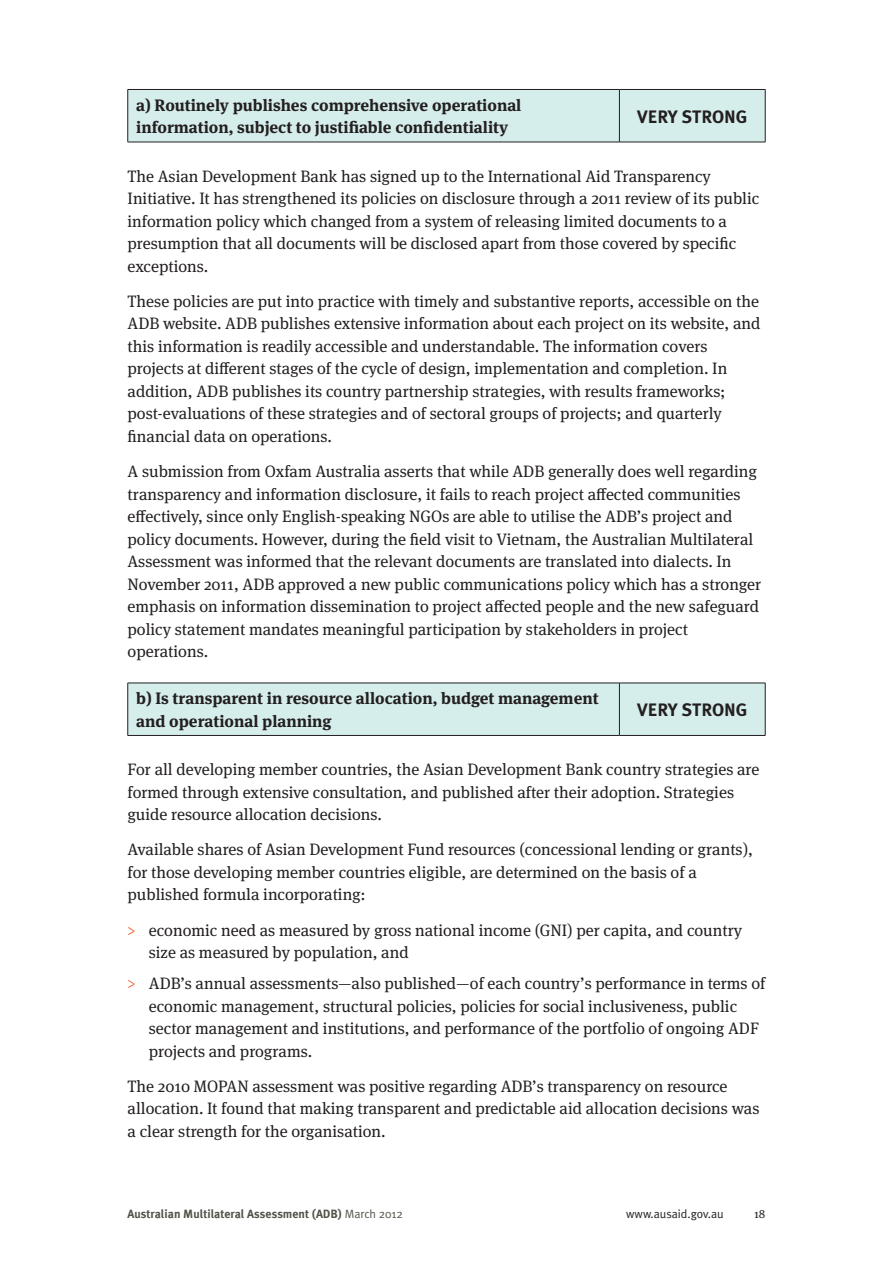
<style>
.page{position:relative;width:893px;height:1263px;background:#fff}
.page>*{position:absolute;margin:0;border:0;box-sizing:border-box;transform-origin:0 0}
._08bbbb_RIGHT_COLUMN{font:700 18px "Meta Plus";color:#231f20}
._04__BODY_TEXT{font:16.5px/22.5px "Meta Serif OT";color:#231f20}
._05a__DOT_POINTS{font:16.5px/22.5px "Meta Serif OT";color:#231f20}
._04__BODY_TEXT-2{font:700 16.5px/22.5px "Meta Serif OT";color:#231f20}
.t1{font:700 12px "Meta Plus";color:#53534a}
.t2{font:12px "Meta Plus Normal";color:#231f20}
.t3{font:12px "Meta Serif OT";color:#231f20}
.s1{color:#f26631}
.s2{font-family:"Meta Plus Normal";font-weight:400}
</style>
<div class="page">
<div style="left:128px;top:90px;width:637px;height:52px;background:#d5edeb"></div>
<hr style="left:128px;top:89px;width:491px;height:1px;background:#231f20">
<hr style="left:619px;top:89px;width:146px;height:1px;background:#231f20">
<hr style="left:619px;top:90px;width:1px;height:52px;background:#231f20">
<hr style="left:128px;top:142px;width:491px;height:1px;background:#231f20">
<hr style="left:619px;top:142px;width:146px;height:1px;background:#231f20">
<hr style="left:127px;top:90px;width:1px;height:52px;background:#231f20">
<hr style="left:765px;top:90px;width:1px;height:52px;background:#231f20">
<div style="left:128px;top:684px;width:637px;height:51px;background:#d5edeb"></div>
<hr style="left:128px;top:683px;width:491px;height:1px;background:#231f20">
<hr style="left:619px;top:683px;width:146px;height:1px;background:#231f20">
<hr style="left:619px;top:683px;width:1px;height:52px;background:#231f20">
<hr style="left:128px;top:735px;width:491px;height:1px;background:#231f20">
<hr style="left:619px;top:735px;width:146px;height:1px;background:#231f20">
<hr style="left:127px;top:683px;width:1px;height:52px;background:#231f20">
<hr style="left:765px;top:683px;width:1px;height:52px;background:#231f20">
<p class="_04__BODY_TEXT-2" style="left:136px;top:94px;width:387px">a) Routinely publishes comprehensive operational information, subject to justifiable confidentiality</p>
<p class="_08bbbb_RIGHT_COLUMN" style="left:637px;top:106px;width:112px">VERY STRONG</p>
<p class="_04__BODY_TEXT" style="left:128px;top:165px;width:633px">The Asian Development Bank has signed up to the International Aid Transparency Initiative. It has strengthened its policies on disclosure through a 2011 review of its public information policy which changed from a system of releasing limited documents to a presumption that all documents will be disclosed apart from those covered by specific exceptions.</p>
<p class="_04__BODY_TEXT" style="left:128px;top:290px;width:634px">These policies are put into practice with timely and substantive reports, accessible on the ADB website. ADB publishes extensive information about each project on its website, and this information is readily accessible and understandable. The information covers projects at different stages of the cycle of design, implementation and completion. In addition, ADB publishes its country partnership strategies, with results frameworks; post-evaluations of these strategies and of sectoral groups of projects; and quarterly financial data on operations.</p>
<p class="_04__BODY_TEXT" style="left:128px;top:461px;width:635px">A submission from Oxfam Australia asserts that while ADB generally does well regarding transparency and information disclosure, it fails to reach project affected communities effectively, since only English-speaking NGOs are able to utilise the ADB’s project and policy documents. However, during the field visit to Vietnam, the Australian Multilateral Assessment was informed that the relevant documents are translated into dialects. In November 2011, ADB approved a new public communications policy which has a stronger emphasis on information dissemination to project affected people and the new safeguard policy statement mandates meaningful participation by stakeholders in project operations.</p>
<p class="_04__BODY_TEXT-2" style="left:136px;top:688px;width:464px">b) Is transparent in resource allocation, budget management and operational planning</p>
<p class="_08bbbb_RIGHT_COLUMN" style="left:637px;top:699px;width:112px">VERY STRONG</p>
<p class="_04__BODY_TEXT" style="left:128px;top:758px;width:633px">For all developing member countries, the Asian Development Bank country strategies are formed through extensive consultation, and published after their adoption. Strategies guide resource allocation decisions.</p>
<p class="_04__BODY_TEXT" style="left:128px;top:839px;width:627px">Available shares of Asian Development Fund resources (concessional lending or grants), for those developing member countries eligible, are determined on the basis of a published formula incorporating:</p>
<p class="_05a__DOT_POINTS" style="left:149px;top:919px;width:595px;text-indent:-21px"><span class="s1">&gt;</span> economic need as measured by gross national income (GNI) per capita, and country size as measured by population, and</p>
<p class="_05a__DOT_POINTS" style="left:149px;top:972px;width:618px;text-indent:-21px"><span class="s1">&gt;</span> ADB’s annual assessments—also published—of each country’s performance in terms of economic management, structural policies, policies for social inclusiveness, public sector management and institutions, and performance of the portfolio of ongoing ADF projects and programs.</p>
<p class="_04__BODY_TEXT" style="left:128px;top:1075px;width:633px">The 2010 MOPAN assessment was positive regarding ADB’s transparency on resource allocation. It found that making transparent and predictable aid allocation decisions was a clear strength for the organisation.</p>
<p class="t1" style="left:128px;top:1207px;width:277px">Australian Multilateral Assessment (ADB) <span class="s2">March 2012</span></p>
<p class="t2" style="left:626px;top:1207px;width:99px">www.ausaid.gov.au</p>
<p class="t3" style="left:754px;top:1207px;width:13px">18</p>
</div>
